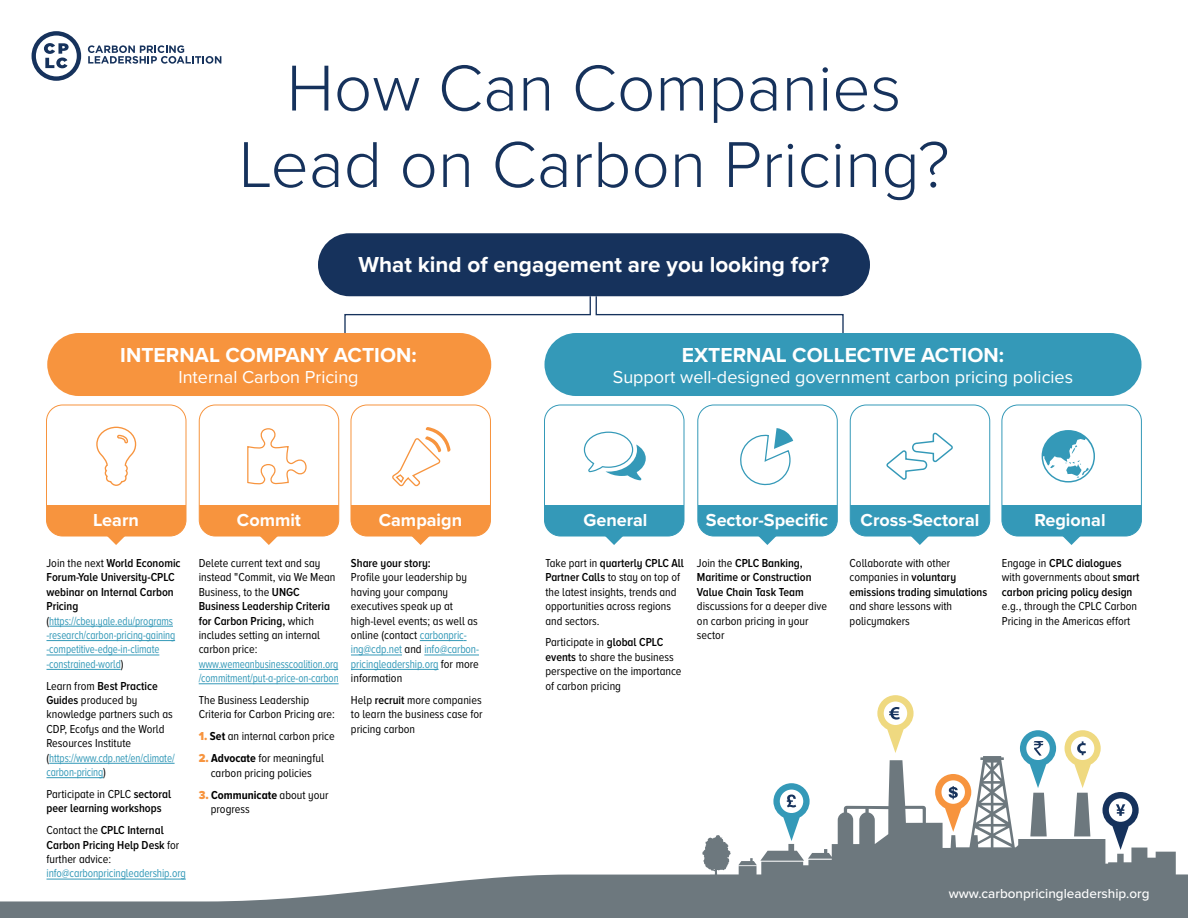
<style>
.page{position:relative;width:1188px;height:918px;background:#fff}
.page>*{position:absolute;margin:0;border:0;box-sizing:border-box;transform-origin:0 0}
.t1{font:300 67.2px/76.5px "Proxima Nova";color:#16325c;text-align:center}
.t2{font:700 22.5px "Proxima Nova";color:#fff}
.t3{font:700 21px "Proxima Nova";color:#fff}
.t4{font:18px "Proxima Nova";color:#fff}
.t5{font:700 18px "Proxima Nova";color:#fff}
.t6{font:500 13.5px "Proxima Nova";color:#fff}
.t7{font:12px/14.4px "Proxima Nova A Cond";color:#000}
.t8{font:600 12px/14.4px "Proxima Nova A Cond";color:#000}
.t9{font:12px/14.4px "Proxima Nova A Cond";letter-spacing:-.01em;color:#3499b8;scale:.9 1}
.t10{font:12px "Proxima Nova A Cond";letter-spacing:-.01em;color:#3499b8;scale:.94 1}
.s1{color:#000}
.s2{font-weight:600;color:#000}
.s3{font-weight:600}
.s4{color:#3499b8}
.s5{font-weight:400}
.s6{font-weight:900;color:#f7943e}
.s7{font-weight:700}
</style>
<div class="page">
<div style="left:1002px;top:405px;width:140px;height:131px;border:1px solid #3499b8;border-radius:16px"></div>
<div style="left:1002px;top:506px;width:139px;height:30px;background:#3499b8"></div>
<svg style="left:1062px;top:536px;width:19px;height:9px"></svg>
<div style="left:850px;top:405px;width:140px;height:131px;border:1px solid #3499b8;border-radius:16px"></div>
<div style="left:850px;top:506px;width:140px;height:30px;background:#3499b8"></div>
<svg style="left:911px;top:536px;width:18px;height:9px"></svg>
<div style="left:544px;top:405px;width:140px;height:131px;border:1px solid #3499b8;border-radius:16px"></div>
<div style="left:544px;top:506px;width:140px;height:30px;background:#3499b8"></div>
<svg style="left:605px;top:536px;width:18px;height:9px"></svg>
<div style="left:351px;top:405px;width:140px;height:131px;border:1px solid #f7943e;border-radius:16px"></div>
<svg style="left:412px;top:536px;width:18px;height:9px"></svg>
<div style="left:351px;top:506px;width:139px;height:30px;background:#f7943e"></div>
<div style="left:199px;top:405px;width:140px;height:131px;border:1px solid #f7943e;border-radius:16px"></div>
<svg style="left:260px;top:536px;width:18px;height:9px"></svg>
<div style="left:199px;top:506px;width:140px;height:30px;background:#f7943e"></div>
<div style="left:46px;top:405px;width:140px;height:131px;border:1px solid #f7943e;border-radius:16px"></div>
<div style="left:46px;top:506px;width:140px;height:30px;background:#f7943e"></div>
<svg style="left:107px;top:536px;width:18px;height:9px"></svg>
<div style="left:697px;top:405px;width:141px;height:131px;border:1px solid #3499b8;border-radius:16px"></div>
<div style="left:698px;top:506px;width:139px;height:30px;background:#3499b8"></div>
<svg style="left:758px;top:536px;width:18px;height:9px"></svg>
<svg style="left:0;top:875px;width:1188px;height:43px;fill:#6d787e"></svg>
<div style="left:318px;top:233px;width:552px;height:63px;background:#16325c;border-radius:32px"></div>
<div style="left:47px;top:333px;width:444px;height:63px;background:#f7943e;border-radius:32px"></div>
<div style="left:544px;top:333px;width:598px;height:63px;background:#3499b8;border-radius:32px"></div>
<svg style="left:32px;top:31px;width:49px;height:50px"></svg>
<svg style="left:88px;top:45px;width:133px;height:19px"></svg>
<svg style="left:344px;top:295px;width:500px;height:39px"></svg>
<svg style="left:702px;top:756px;width:486px;height:155px;fill:#6d787e"></svg>
<svg style="left:773px;top:783px;width:37px;height:58px"></svg>
<svg style="left:935px;top:774px;width:36px;height:58px"></svg>
<svg style="left:877px;top:695px;width:37px;height:58px"></svg>
<svg style="left:1065px;top:730px;width:74px;height:120px"></svg>
<svg style="left:1020px;top:730px;width:36px;height:58px"></svg>
<hr style="left:49px;top:626px;width:124px;height:1px;background:#3499b8">
<hr style="left:46px;top:640px;width:129px;height:1px;background:#3499b8">
<hr style="left:46px;top:655px;width:113px;height:1px;background:#3499b8">
<hr style="left:46px;top:669px;width:75px;height:1px;background:#3499b8">
<hr style="left:49px;top:763px;width:126px;height:1px;background:#3499b8">
<hr style="left:46px;top:777px;width:57px;height:1px;background:#3499b8">
<hr style="left:46px;top:879px;width:140px;height:1px;background:#3499b8">
<hr style="left:199px;top:669px;width:139px;height:1px;background:#3499b8">
<hr style="left:199px;top:684px;width:140px;height:1px;background:#3499b8">
<hr style="left:420px;top:640px;width:44px;height:1px;background:#3499b8">
<hr style="left:351px;top:655px;width:51px;height:1px;background:#3499b8">
<hr style="left:424px;top:655px;width:52px;height:1px;background:#3499b8">
<hr style="left:351px;top:669px;width:88px;height:1px;background:#3499b8">
<svg style="left:1042px;top:430px;width:53px;height:53px"></svg>
<svg style="left:96px;top:426px;width:41px;height:60px"></svg>
<svg style="left:247px;top:428px;width:60px;height:57px"></svg>
<svg style="left:886px;top:432px;width:67px;height:48px"></svg>
<svg style="left:740px;top:428px;width:53px;height:57px"></svg>
<svg style="left:583px;top:431px;width:63px;height:49px"></svg>
<svg style="left:392px;top:427px;width:59px;height:60px"></svg>
<h1 class="t1" style="left:239px;top:46px;width:713px">How Can Companies<br>Lead on Carbon Pricing?</h1>
<h2 class="t2" style="left:358px;top:247px;width:473px">What kind of engagement are you looking for?</h2>
<h3 class="t3" style="left:120px;top:339px;width:298px">INTERNAL COMPANY ACTION:</h3>
<h3 class="t4" style="left:178px;top:364px;width:182px">Internal Carbon Pricing</h3>
<h3 class="t3" style="left:682px;top:339px;width:324px">EXTERNAL COLLECTIVE ACTION:</h3>
<h3 class="t4" style="left:613px;top:364px;width:462px">Support well-designed government carbon pricing policies</h3>
<h3 class="t5" style="left:93px;top:507px;width:47px">Learn</h3>
<h3 class="t5" style="left:237px;top:507px;width:66px">Commit</h3>
<h3 class="t5" style="left:583px;top:507px;width:66px">General</h3>
<h3 class="t5" style="left:706px;top:507px;width:124px">Sector-Specific</h3>
<h3 class="t5" style="left:861px;top:507px;width:120px">Cross-Sectoral</h3>
<h3 class="t5" style="left:379px;top:507px;width:85px">Campaign</h3>
<h3 class="t5" style="left:1034px;top:507px;width:73px">Regional</h3>
<p class="t9" style="left:46px;top:556px;width:151px"><span class="s1">Join the next</span> <span class="s2">World Economic<br>Forum-Yale University-CPLC webinar on Internal Carbon<br>Pricing </span><span class="s1">(</span>https://cbey.yale.edu/programs -research/carbon-pricing-gaining -competitive-edge-in-climate -constrained-world<span class="s1">)</span></p>
<p class="t7" style="left:46px;top:678px;width:130px">Learn from <span class="s3">Best Practice<br>Guides</span> produced by knowledge partners such as<br>CDP, Ecofys and the World<br>Resources Institute (<span class="s4">https://www.cdp.net/en/climate/ carbon-pricing</span>)</p>
<p class="t8" style="left:46px;top:787px;width:126px"><span class="s5">Participate in CPLC</span> sectoral peer learning workshops</p>
<p class="t8" style="left:46px;top:823px;width:134px"><span class="s5">Contact the</span> CPLC Internal<br>Carbon Pricing Help Desk <span class="s5">for further advice:</span></p>
<p class="t10" style="left:46px;top:867px;width:150px">info@carbonpricingleadership.org</p>
<p class="t7" style="left:199px;top:556px;width:138px">Delete current text and say instead "Commit, via We Mean<br>Business, to the <span class="s3">UNGC<br>Business Leadership Criteria for Carbon Pricing,</span> which includes setting an internal carbon price:</p>
<p class="t9" style="left:199px;top:657px;width:157px">www.wemeanbusinesscoalition.org /commitment/put-a-price-on-carbon</p>
<p class="t7" style="left:199px;top:693px;width:138px">The Business Leadership<br>Criteria for Carbon Pricing are:</p>
<p class="t7" style="left:199px;top:729px;width:138px"><span class="s6">1.</span> <span class="s7">Set</span> an internal carbon price</p>
<p class="t7" style="left:199px;top:751px;width:127px;text-align:center"><span class="s6">2.</span> <span class="s7">Advocate</span> for meaningful carbon pricing policies</p>
<p class="t7" style="left:211px;top:787px;width:119px;text-indent:-12px"><span class="s6">3.</span> <span class="s7">Communicate</span> about your progress</p>
<p class="t8" style="left:351px;top:556px;width:81px">Share your story:</p>
<p class="t7" style="left:351px;top:570px;width:130px">Profile your leadership by having your company executives speak up at high-level events; as well as online (contact <span class="s4">carbonpric&shy;ing@cdp.net</span> and <span class="s4">info@carbon&shy;pricingleadership.org</span> for more information</p>
<p class="t7" style="left:351px;top:693px;width:133px;text-align:justify">Help <span class="s3">recruit</span> more companies to learn the business case for pricing carbon</p>
<p class="t7" style="left:545px;top:556px;width:140px">Take part in <span class="s3">quarterly CPLC All<br>Partner Calls</span> to stay on top of the latest insights, trends and opportunities across regions and sectors.</p>
<p class="t7" style="left:545px;top:635px;width:138px">Participate in <span class="s3">global CPLC events</span> to share the business perspective on the importance of carbon pricing</p>
<p class="t8" style="left:697px;top:556px;width:116px"><span class="s5">Join the</span> CPLC Banking,<br>Maritime or Construction<br>Value Chain Task Team</p>
<p class="t7" style="left:697px;top:599px;width:132px">discussions for a deeper dive on carbon pricing in your sector</p>
<p class="t8" style="left:850px;top:556px;width:139px"><span class="s5">Collaborate with other companies in</span> voluntary emissions trading simulations</p>
<p class="t7" style="left:850px;top:599px;width:104px">and share lessons with policymakers</p>
<p class="t8" style="left:1002px;top:556px;width:139px"><span class="s5">Engage in</span> CPLC dialogues <span class="s5">with governments about</span> smart carbon pricing policy design</p>
<p class="t7" style="left:1002px;top:599px;width:137px">e.g., through the CPLC Carbon<br>Pricing in the Americas effort</p>
<p class="t6" style="left:949px;top:883px;width:202px">www.carbonpricingleadership.org</p>
</div>
